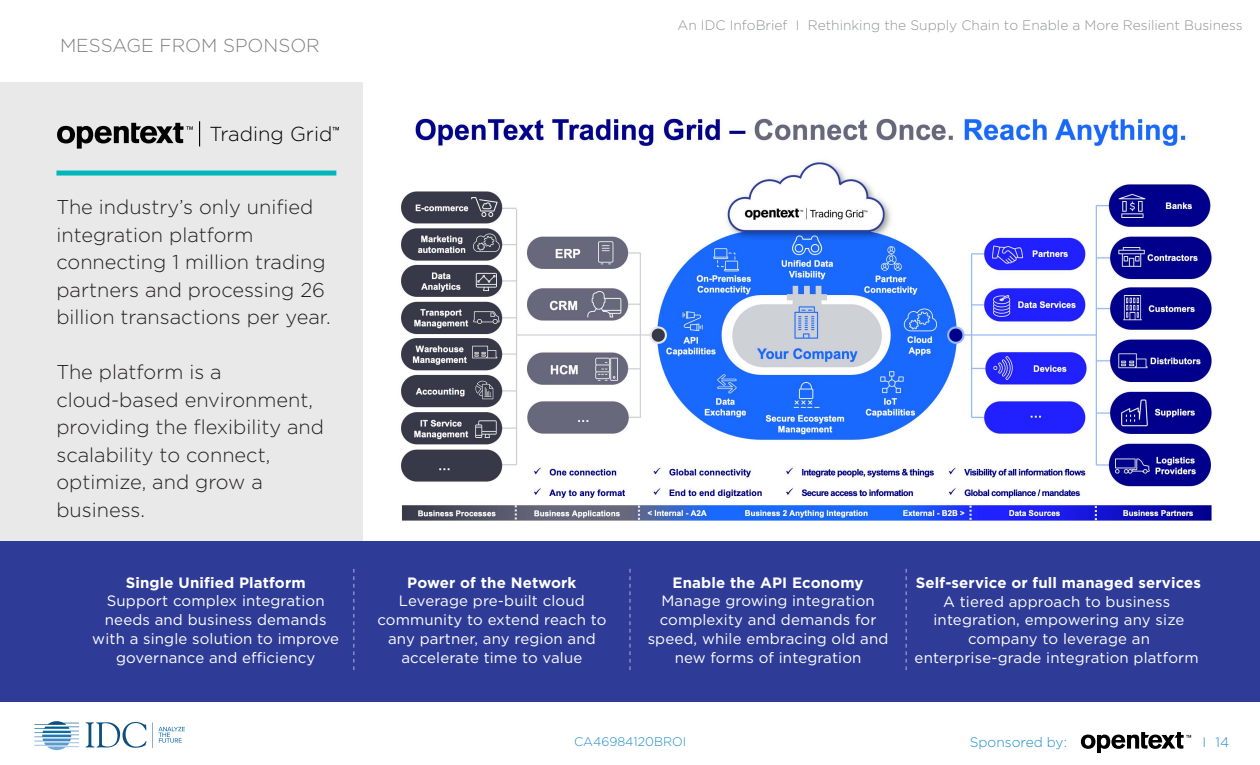
<style>
.page{position:relative;width:1260px;height:765px;background:#fff}
.page>*{position:absolute;margin:0;border:0;box-sizing:border-box;transform-origin:0 0}
.t1{font:300 20.25px "Gotham";color:#000}
.t2{font:300 20px/27.5px "Gotham";color:#231f20}
.t3{font:300 18.75px "Gotham";color:#808080}
.t4{font:15px/18.8px "Gotham";letter-spacing:.01em;color:#fff;text-align:center}
.t5{font:300 13.75px "Gotham";color:#919396}
.t6{font:300 13.75px "Gotham";color:#1e8ccb}
.t7{font:300 12.5px "Gotham";color:#1e8ccb}
.s1{font-weight:700}
</style>
<div class="page">
<div style="left:0;top:82px;width:363px;height:472px;background:#e9e9ea"></div>
<svg style="left:1081px;top:732px;width:110px;height:21px"></svg>
<div style="left:56px;top:171px;width:280px;height:5px;background:#00b8ba"></div>
<svg style="left:332px;top:126px;width:7px;height:5px"></svg>
<svg style="left:57px;top:121px;width:143px;height:28px"></svg>
<img style="left:376px;top:117px;width:857px;height:425px">
<div style="left:0;top:542px;width:1260px;height:160px;background:#2e3c98"></div>
<svg style="left:353px;top:569px;width:1px;height:101px"></svg>
<svg style="left:629px;top:569px;width:2px;height:101px"></svg>
<svg style="left:906px;top:569px;width:1px;height:101px"></svg>
<svg style="left:86px;top:722px;width:61px;height:26px"></svg>
<svg style="left:34px;top:721px;width:45px;height:29px"></svg>
<svg style="left:158px;top:726px;width:27px;height:17px"></svg>
<h2 class="t3" style="left:60px;top:34px;width:261px">MESSAGE FROM SPONSOR</h2>
<p class="t1" style="left:209px;top:121px;width:124px">Trading Grid</p>
<p class="t2" style="left:56px;top:193px;width:276px">The industry’s only unified integration platform connecting 1 million trading partners and processing 26 billion transactions per year.</p>
<p class="t2" style="left:56px;top:358px;width:269px">The platform is a cloud-based environment, providing the flexibility and scalability to connect, optimize, and grow a business.</p>
<p class="t5" style="left:678px;top:17px;width:567px">An IDC InfoBrief I Rethinking the Supply Chain to Enable a More Resilient Business</p>
<p class="t4" style="left:92px;top:573px;width:248px"><span class="s1">Single Unified Platform<br></span>Support complex integration needs and business demands with a single solution to improve governance and efficiency</p>
<p class="t4" style="left:377px;top:573px;width:231px"><span class="s1">Power of the Network<br></span>Leverage pre-built cloud community to extend reach to any partner, any region and accelerate time to value</p>
<p class="t4" style="left:648px;top:573px;width:242px"><span class="s1">Enable the API Economy<br></span>Manage growing integration complexity and demands for speed, while embracing old and new forms of integration</p>
<p class="t4" style="left:915px;top:573px;width:288px"><span class="s1">Self-service or full managed services </span>A tiered approach to business integration, empowering any size company to leverage an enterprise-grade integration platform</p>
<p class="t7" style="left:574px;top:734px;width:114px">CA46984120BROI</p>
<p class="t6" style="left:970px;top:733px;width:99px">Sponsored by:</p>
<p class="t6" style="left:1203px;top:733px;width:5px">I</p>
<p class="t6" style="left:1215px;top:733px;width:15px">14</p>
</div>
